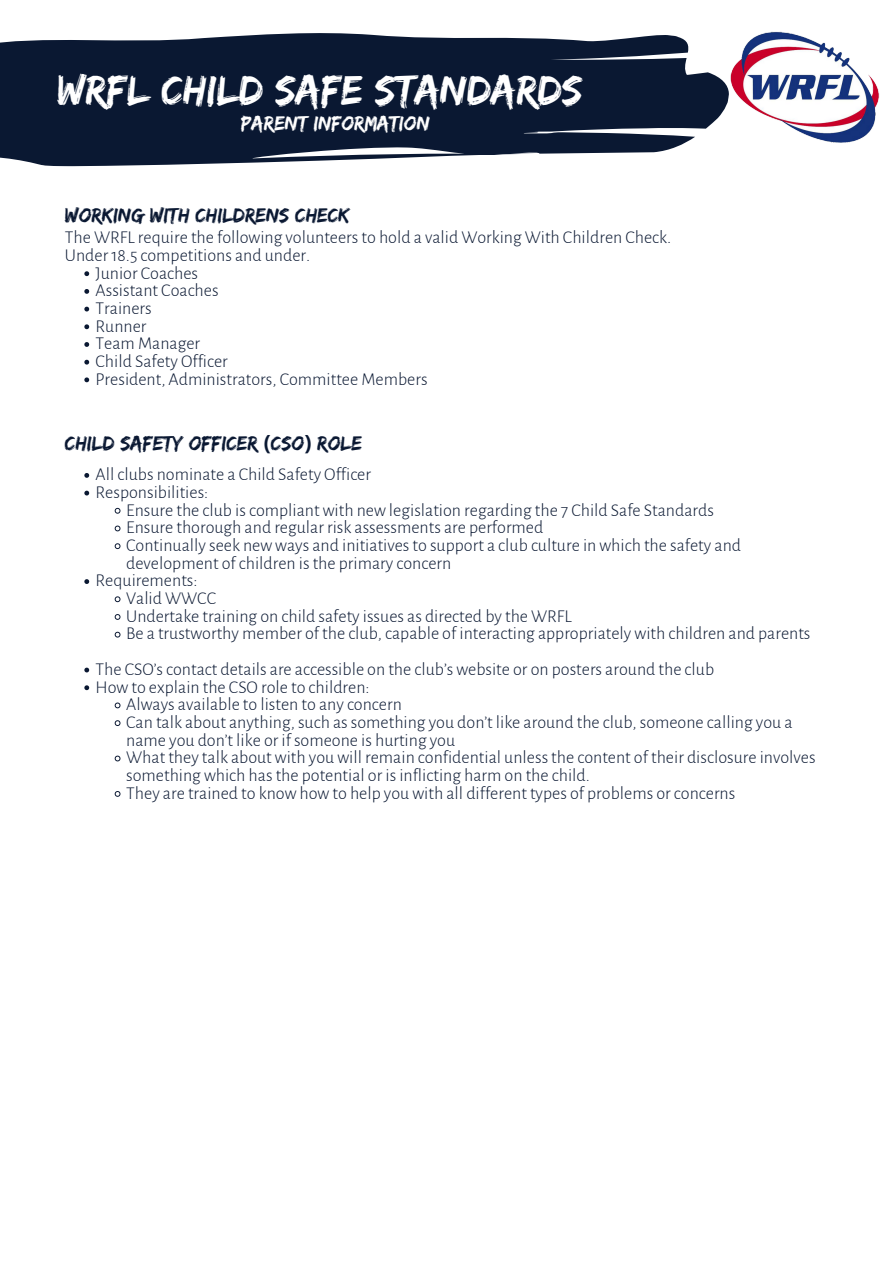
<style>
.page{position:relative;width:894px;height:1264px;background:#fff}
.page>*{position:absolute;margin:0;border:0;box-sizing:border-box;transform-origin:0 0}
.t1{font:43.05px "Edo";color:#fff}
.t2{font:21px "Edo";color:#0a1832}
.t3{font:21px "Edo";color:#fff}
.t4{font:300 18px/17.7px "Alegreya Sans";color:#0a1832}
.s1{font-family:"Noto Sans";font-weight:700}
</style>
<div class="page">
<svg style="left:0;top:33px;width:723px;height:134px;background:#2c384e"></svg>
<img style="left:723px;top:31px;width:157px;height:112px">
<svg style="left:84px;top:271px;width:5px;height:5px"></svg>
<svg style="left:84px;top:289px;width:5px;height:5px"></svg>
<svg style="left:84px;top:307px;width:5px;height:4px"></svg>
<svg style="left:84px;top:324px;width:5px;height:5px"></svg>
<svg style="left:84px;top:342px;width:5px;height:5px"></svg>
<svg style="left:84px;top:360px;width:5px;height:4px"></svg>
<svg style="left:84px;top:377px;width:5px;height:5px"></svg>
<svg style="left:84px;top:473px;width:5px;height:5px"></svg>
<svg style="left:84px;top:490px;width:5px;height:5px"></svg>
<svg style="left:115px;top:508px;width:5px;height:5px"></svg>
<svg style="left:115px;top:526px;width:5px;height:5px"></svg>
<svg style="left:115px;top:543px;width:5px;height:6px"></svg>
<svg style="left:84px;top:579px;width:5px;height:5px"></svg>
<svg style="left:115px;top:596px;width:5px;height:6px"></svg>
<svg style="left:115px;top:614px;width:5px;height:5px"></svg>
<svg style="left:115px;top:632px;width:5px;height:5px"></svg>
<svg style="left:84px;top:667px;width:5px;height:5px"></svg>
<svg style="left:84px;top:685px;width:5px;height:5px"></svg>
<svg style="left:115px;top:702px;width:5px;height:6px"></svg>
<svg style="left:115px;top:720px;width:5px;height:5px"></svg>
<svg style="left:115px;top:756px;width:5px;height:5px"></svg>
<svg style="left:115px;top:791px;width:5px;height:5px"></svg>
<h1 class="t1" style="left:57px;top:65px;width:527px">WRFL CHILD SAFE STANDARDS</h1>
<p class="t3" style="left:241px;top:111px;width:190px">PARENT INFORMATION</p>
<p class="t2" style="left:65px;top:203px;width:286px">WORKING WITH CHILDRENS CHECK</p>
<p class="t4" style="left:65px;top:229px;width:607px">The WRFL require the following volunteers to hold a valid Working With Children Check.<br>Under 18.5 competitions and under.</p>
<p class="t4" style="left:95px;top:264px;width:333px">Junior Coaches<br>Assistant Coaches<br>Trainers<br>Runner<br>Team Manager<br>Child Safety Officer<br>President, Administrators, Committee Members</p>
<p class="t2" style="left:65px;top:431px;width:298px">CHILD SAFETY OFFICER <span class="s1">(</span>CSO<span class="s1">)</span> ROLE</p>
<p class="t4" style="left:95px;top:466px;width:277px">All clubs nominate a Child Safety Officer<br>Responsibilities:</p>
<p class="t4" style="left:126px;top:501px;width:589px">Ensure the club is compliant with new legislation regarding the 7 Child Safe Standards</p>
<p class="t4" style="left:126px;top:519px;width:418px">Ensure thorough and regular risk assessments are performed</p>
<p class="t4" style="left:126px;top:536px;width:616px">Continually seek new ways and initiatives to support a club culture in which the safety and</p>
<p class="t4" style="left:126px;top:554px;width:326px">development of children is the primary concern</p>
<p class="t4" style="left:95px;top:572px;width:103px">Requirements:</p>
<p class="t4" style="left:126px;top:590px;width:91px">Valid WWCC</p>
<p class="t4" style="left:126px;top:607px;width:447px">Undertake training on child safety issues as directed by the WRFL</p>
<p class="t4" style="left:126px;top:625px;width:685px">Be a trustworthy member of the club, capable of interacting appropriately with children and parents</p>
<p class="t4" style="left:95px;top:660px;width:620px">The CSO’s contact details are accessible on the club’s website or on posters around the club</p>
<p class="t4" style="left:95px;top:678px;width:275px">How to explain the CSO role to children:</p>
<p class="t4" style="left:126px;top:696px;width:277px">Always available to listen to any concern</p>
<p class="t4" style="left:126px;top:713px;width:667px">Can talk about anything, such as something you don’t like around the club, someone calling you a</p>
<p class="t4" style="left:126px;top:731px;width:330px">name you don’t like or if someone is hurting you</p>
<p class="t4" style="left:126px;top:749px;width:690px">What they talk about with you will remain confidential unless the content of their disclosure involves</p>
<p class="t4" style="left:126px;top:766px;width:465px">something which has the potential or is inflicting harm on the child.</p>
<p class="t4" style="left:126px;top:784px;width:610px">They are trained to know how to help you with all different types of problems or concerns</p>
</div>
